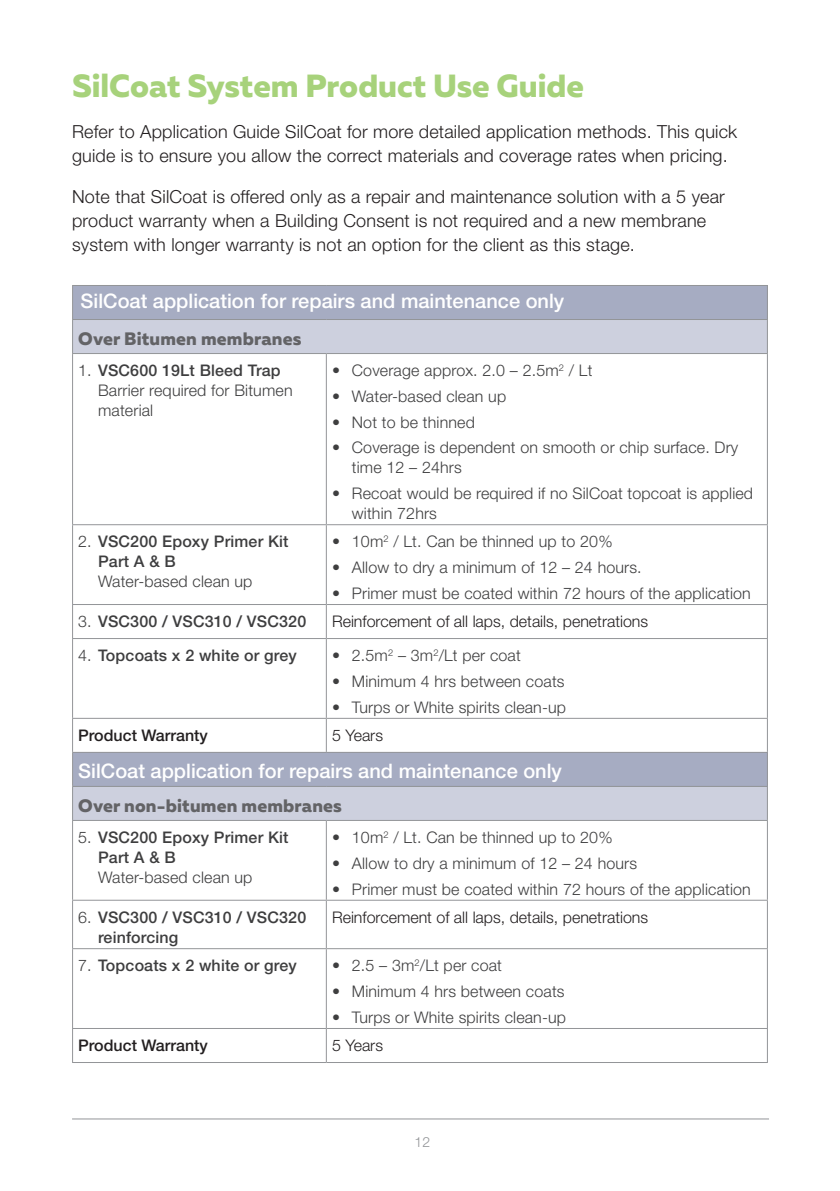
<style>
.page{position:relative;width:840px;height:1191px;background:#fff}
.page>*{position:absolute;margin:0;border:0;box-sizing:border-box;transform-origin:0 0}
.t1{font:800 32px "Muller";color:#a7d27b}
.t2{font:500 20px "Helvetica Neue LT Std";color:#fff}
.t3{font:300 18px/24px "Helvetica Neue LT Std";letter-spacing:.01em;color:#231f20}
.t4{font:800 18px "Muller";letter-spacing:.01em;color:#636366}
.t5{font:300 16px/20px "Helvetica Neue LT Std";letter-spacing:.01em;color:#3e3e3f}
.t6{font:500 16px/20px "Helvetica Neue LT Std";letter-spacing:.01em;color:#3e3e3f}
.t7{font:300 16px "Helvetica Neue LT Std";color:#231f20}
.t8{font:500 16px "Helvetica Neue LT Std";color:#231f20}
.t9{font:300 14px "Helvetica Neue LT Std";color:#939598}
.s1{font-weight:500}
.s2{font-weight:300}
</style>
<div class="page">
<hr style="left:72px;top:1118px;width:696px;height:1px;background:#939598">
<div style="left:72px;top:285px;width:695px;height:34px;background:#a6acc2"></div>
<svg style="left:73px;top:320px;width:693px;height:500px"></svg>
<div style="left:72px;top:752px;width:695px;height:34px;background:#a6acc2"></div>
<hr style="left:72px;top:285px;width:254px;height:1px;background:#939598">
<hr style="left:72px;top:286px;width:1px;height:33px;background:#939598">
<hr style="left:326px;top:285px;width:441px;height:1px;background:#939598">
<hr style="left:766px;top:286px;width:1px;height:33px;background:#939598">
<hr style="left:72px;top:319px;width:254px;height:1px;background:#939598">
<hr style="left:72px;top:320px;width:1px;height:33px;background:#939598">
<hr style="left:326px;top:319px;width:441px;height:1px;background:#939598">
<hr style="left:766px;top:320px;width:1px;height:33px;background:#939598">
<hr style="left:72px;top:353px;width:254px;height:1px;background:#939598">
<hr style="left:72px;top:354px;width:1px;height:170px;background:#939598">
<hr style="left:326px;top:353px;width:441px;height:1px;background:#939598">
<hr style="left:325px;top:354px;width:1px;height:170px;background:#939598">
<hr style="left:766px;top:354px;width:1px;height:170px;background:#939598">
<hr style="left:72px;top:524px;width:254px;height:1px;background:#939598">
<hr style="left:72px;top:525px;width:1px;height:79px;background:#939598">
<hr style="left:326px;top:524px;width:441px;height:1px;background:#939598">
<hr style="left:325px;top:525px;width:1px;height:79px;background:#939598">
<hr style="left:766px;top:525px;width:1px;height:79px;background:#939598">
<hr style="left:72px;top:604px;width:254px;height:1px;background:#939598">
<hr style="left:72px;top:605px;width:1px;height:33px;background:#939598">
<hr style="left:326px;top:604px;width:441px;height:1px;background:#939598">
<hr style="left:325px;top:605px;width:1px;height:33px;background:#939598">
<hr style="left:766px;top:605px;width:1px;height:33px;background:#939598">
<hr style="left:72px;top:638px;width:254px;height:1px;background:#939598">
<hr style="left:72px;top:639px;width:1px;height:79px;background:#939598">
<hr style="left:326px;top:638px;width:441px;height:1px;background:#939598">
<hr style="left:325px;top:639px;width:1px;height:79px;background:#939598">
<hr style="left:766px;top:639px;width:1px;height:79px;background:#939598">
<hr style="left:72px;top:718px;width:254px;height:1px;background:#939598">
<hr style="left:72px;top:719px;width:1px;height:33px;background:#939598">
<hr style="left:326px;top:718px;width:441px;height:1px;background:#939598">
<hr style="left:325px;top:719px;width:1px;height:33px;background:#939598">
<hr style="left:766px;top:719px;width:1px;height:33px;background:#939598">
<hr style="left:72px;top:752px;width:254px;height:1px;background:#939598">
<hr style="left:72px;top:753px;width:1px;height:33px;background:#939598">
<hr style="left:326px;top:752px;width:441px;height:1px;background:#939598">
<hr style="left:766px;top:753px;width:1px;height:33px;background:#939598">
<hr style="left:72px;top:786px;width:254px;height:1px;background:#939598">
<hr style="left:72px;top:787px;width:1px;height:33px;background:#939598">
<hr style="left:326px;top:786px;width:441px;height:1px;background:#939598">
<hr style="left:766px;top:787px;width:1px;height:33px;background:#939598">
<hr style="left:72px;top:820px;width:254px;height:1px;background:#939598">
<hr style="left:72px;top:821px;width:1px;height:78px;background:#939598">
<hr style="left:326px;top:820px;width:441px;height:1px;background:#939598">
<hr style="left:325px;top:821px;width:1px;height:78px;background:#939598">
<hr style="left:766px;top:821px;width:1px;height:78px;background:#939598">
<hr style="left:72px;top:899px;width:254px;height:1px;background:#939598">
<hr style="left:72px;top:900px;width:1px;height:48px;background:#939598">
<hr style="left:326px;top:899px;width:441px;height:1px;background:#939598">
<hr style="left:325px;top:900px;width:1px;height:48px;background:#939598">
<hr style="left:766px;top:900px;width:1px;height:48px;background:#939598">
<hr style="left:72px;top:948px;width:254px;height:1px;background:#939598">
<hr style="left:72px;top:949px;width:1px;height:79px;background:#939598">
<hr style="left:326px;top:948px;width:441px;height:1px;background:#939598">
<hr style="left:325px;top:949px;width:1px;height:79px;background:#939598">
<hr style="left:766px;top:949px;width:1px;height:79px;background:#939598">
<hr style="left:72px;top:1028px;width:254px;height:1px;background:#939598">
<hr style="left:72px;top:1029px;width:1px;height:33px;background:#939598">
<hr style="left:326px;top:1028px;width:441px;height:1px;background:#939598">
<hr style="left:325px;top:1029px;width:1px;height:33px;background:#939598">
<hr style="left:766px;top:1029px;width:1px;height:33px;background:#939598">
<hr style="left:72px;top:1062px;width:254px;height:1px;background:#939598">
<hr style="left:326px;top:1062px;width:441px;height:1px;background:#939598">
<h1 class="t1" style="left:72px;top:66px;width:513px">SilCoat System Product Use Guide</h1>
<p class="t3" style="left:72px;top:119px;width:666px">Refer to Application Guide SilCoat for more detailed application methods. This quick guide is to ensure you allow the correct materials and coverage rates when pricing.</p>
<p class="t3" style="left:72px;top:184px;width:654px">Note that SilCoat is offered only as a repair and maintenance solution with a 5 year product warranty when a Building Consent is not required and a new membrane system with longer warranty is not an option for the client as this stage.</p>
<p class="t2" style="left:80px;top:289px;width:485px">SilCoat application for repairs and maintenance only</p>
<p class="t4" style="left:78px;top:327px;width:225px">Over Bitumen membranes</p>
<p class="t5" style="left:98px;top:360px;width:196px;text-indent:-20px">1. <span class="s1">VSC600 19Lt Bleed Trap<br></span>Barrier required for Bitumen material</p>
<p class="t5" style="left:332px;top:360px;width:262px">• Coverage approx. 2.0 – 2.5m<sup>2</sup> / Lt</p>
<p class="t5" style="left:332px;top:386px;width:176px">• Water-based clean up</p>
<p class="t5" style="left:332px;top:411px;width:144px">• Not to be thinned</p>
<p class="t5" style="left:351px;top:437px;width:388px;text-indent:-20px">• Coverage is dependent on smooth or chip surface. Dry time 12 – 24hrs</p>
<p class="t5" style="left:351px;top:483px;width:402px;text-indent:-20px">• Recoat would be required if no SilCoat topcoat is applied within 72hrs</p>
<p class="t6" style="left:98px;top:531px;width:192px;text-indent:-20px"><span class="s2">2.</span> VSC200 Epoxy Primer Kit<br>Part A &amp; B</p>
<p class="t5" style="left:98px;top:571px;width:156px">Water-based clean up</p>
<p class="t5" style="left:332px;top:531px;width:282px">• 10m<sup>2</sup> / Lt. Can be thinned up to 20%</p>
<p class="t5" style="left:332px;top:557px;width:311px">• Allow to dry a minimum of 12 – 24 hours.</p>
<p class="t5" style="left:332px;top:583px;width:420px">• Primer must be coated within 72 hours of the application</p>
<p class="t6" style="left:78px;top:611px;width:229px"><span class="s2">3.</span> VSC300 / VSC310 / VSC320</p>
<p class="t7" style="left:332px;top:612px;width:317px">Reinforcement of all laps, details, penetrations</p>
<p class="t6" style="left:78px;top:645px;width:220px"><span class="s2">4.</span> Topcoats x 2 white or grey</p>
<p class="t5" style="left:332px;top:645px;width:190px">• 2.5m<sup>2</sup> – 3m<sup>2</sup>/Lt per coat</p>
<p class="t5" style="left:332px;top:671px;width:234px">• Minimum 4 hrs between coats</p>
<p class="t5" style="left:332px;top:696px;width:235px">• Turps or White spirits clean-up</p>
<p class="t8" style="left:78px;top:726px;width:131px">Product Warranty</p>
<p class="t7" style="left:332px;top:725px;width:52px">5 Years</p>
<p class="t2" style="left:78px;top:759px;width:485px">SilCoat application for repairs and maintenance only</p>
<p class="t4" style="left:78px;top:794px;width:265px">Over non-bitumen membranes</p>
<p class="t6" style="left:98px;top:827px;width:192px;text-indent:-20px"><span class="s2">5.</span> VSC200 Epoxy Primer Kit<br>Part A &amp; B</p>
<p class="t5" style="left:98px;top:867px;width:156px">Water-based clean up</p>
<p class="t5" style="left:332px;top:827px;width:282px">• 10m<sup>2</sup> / Lt. Can be thinned up to 20%</p>
<p class="t5" style="left:332px;top:853px;width:306px">• Allow to dry a minimum of 12 – 24 hours</p>
<p class="t5" style="left:332px;top:878px;width:420px">• Primer must be coated within 72 hours of the application</p>
<p class="t6" style="left:98px;top:907px;width:209px;text-indent:-20px"><span class="s2">6.</span> VSC300 / VSC310 / VSC320 reinforcing</p>
<p class="t7" style="left:332px;top:907px;width:317px">Reinforcement of all laps, details, penetrations</p>
<p class="t6" style="left:78px;top:955px;width:220px"><span class="s2">7.</span> Topcoats x 2 white or grey</p>
<p class="t5" style="left:332px;top:955px;width:171px">• 2.5 – 3m<sup>2</sup>/Lt per coat</p>
<p class="t5" style="left:332px;top:981px;width:234px">• Minimum 4 hrs between coats</p>
<p class="t5" style="left:332px;top:1006px;width:235px">• Turps or White spirits clean-up</p>
<p class="t8" style="left:78px;top:1036px;width:131px">Product Warranty</p>
<p class="t7" style="left:332px;top:1035px;width:52px">5 Years</p>
<p class="t9" style="left:414px;top:1133px;width:17px">12</p>
</div>
